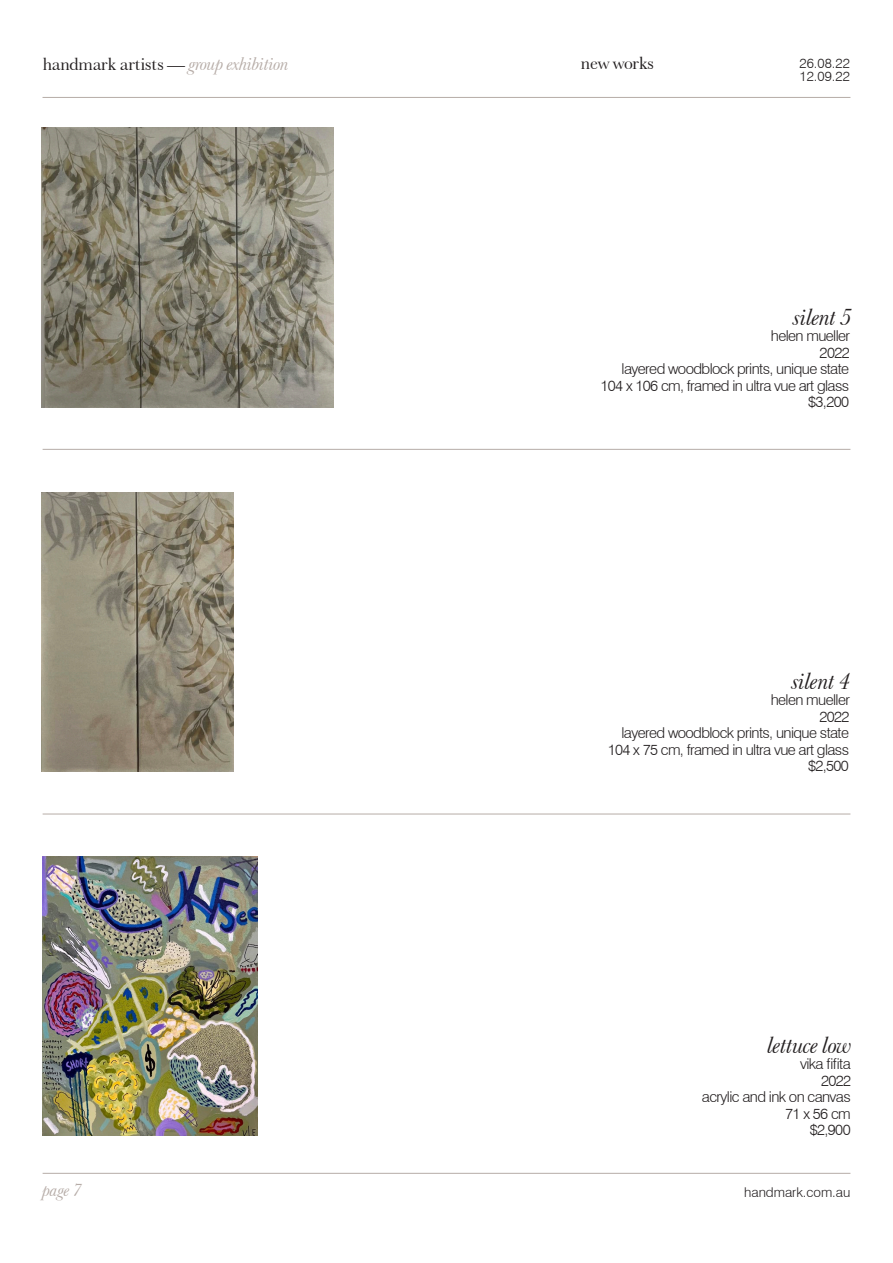
<style>
.page{position:relative;width:893px;height:1263px;background:#fff}
.page>*{position:absolute;margin:0;border:0;box-sizing:border-box;transform-origin:0 0}
.t1{font:italic 24px "Baskerville No 2 BT";letter-spacing:-.04em;color:#231f20}
.t2{font:18px "Baskerville No 2 BT";letter-spacing:-.04em;color:#231f20}
.t3{font:italic 18px "Baskerville No 2 BT";color:#b6aca7}
.PARAGRAPH{font:300 15px/16.5px "Swiss 721 BT";letter-spacing:-.04em;color:#231f20;text-align:right}
.t4{font:300 13.5px/13.5px "Swiss 721 BT";color:#231f20}
.s1{font-style:italic;font-size:18.75px;color:#b6aca7}
</style>
<div class="page">
<hr style="left:43px;top:97px;width:807px;height:1px;background:#b6aca7">
<hr style="left:43px;top:1173px;width:807px;height:1px;background:#b6aca7">
<hr style="left:43px;top:449px;width:807px;height:1px;background:#b6aca7">
<hr style="left:43px;top:814px;width:807px;height:1px;background:#b6aca7">
<img style="left:42px;top:128px;width:291px;height:279px">
<img style="left:42px;top:492px;width:191px;height:279px">
<img style="left:43px;top:856px;width:215px;height:279px">
<p class="t2" style="left:43px;top:52px;width:248px">handmark artists — <span class="s1">group exhibition</span></p>
<p class="t2" style="left:580px;top:52px;width:75px">new works</p>
<p class="t4" style="left:800px;top:56px;width:52px">26.08.22<br>12.09.22</p>
<p class="t1" style="left:793px;top:302px;width:60px">silent 5</p>
<p class="PARAGRAPH" style="left:771px;top:327px;width:81px">helen mueller</p>
<p class="PARAGRAPH" style="left:600px;top:344px;width:251px">2022<br>layered woodblock prints, unique state<br>104 x 106 cm, framed in ultra vue art glass $3,200</p>
<p class="t1" style="left:792px;top:666px;width:60px">silent 4</p>
<p class="PARAGRAPH" style="left:771px;top:692px;width:81px">helen mueller</p>
<p class="PARAGRAPH" style="left:608px;top:708px;width:243px">2022<br>layered woodblock prints, unique state<br>104 x 75 cm, framed in ultra vue art glass $2,500</p>
<p class="t1" style="left:767px;top:1030px;width:86px">lettuce low</p>
<p class="PARAGRAPH" style="left:702px;top:1056px;width:151px">vika fifita<br>2022<br>acrylic and ink on canvas<br>71 x 56 cm<br>$2,900</p>
<p class="t3" style="left:43px;top:1179px;width:41px">page 7</p>
<p class="t4" style="left:744px;top:1185px;width:108px">handmark.com.au</p>
</div>
